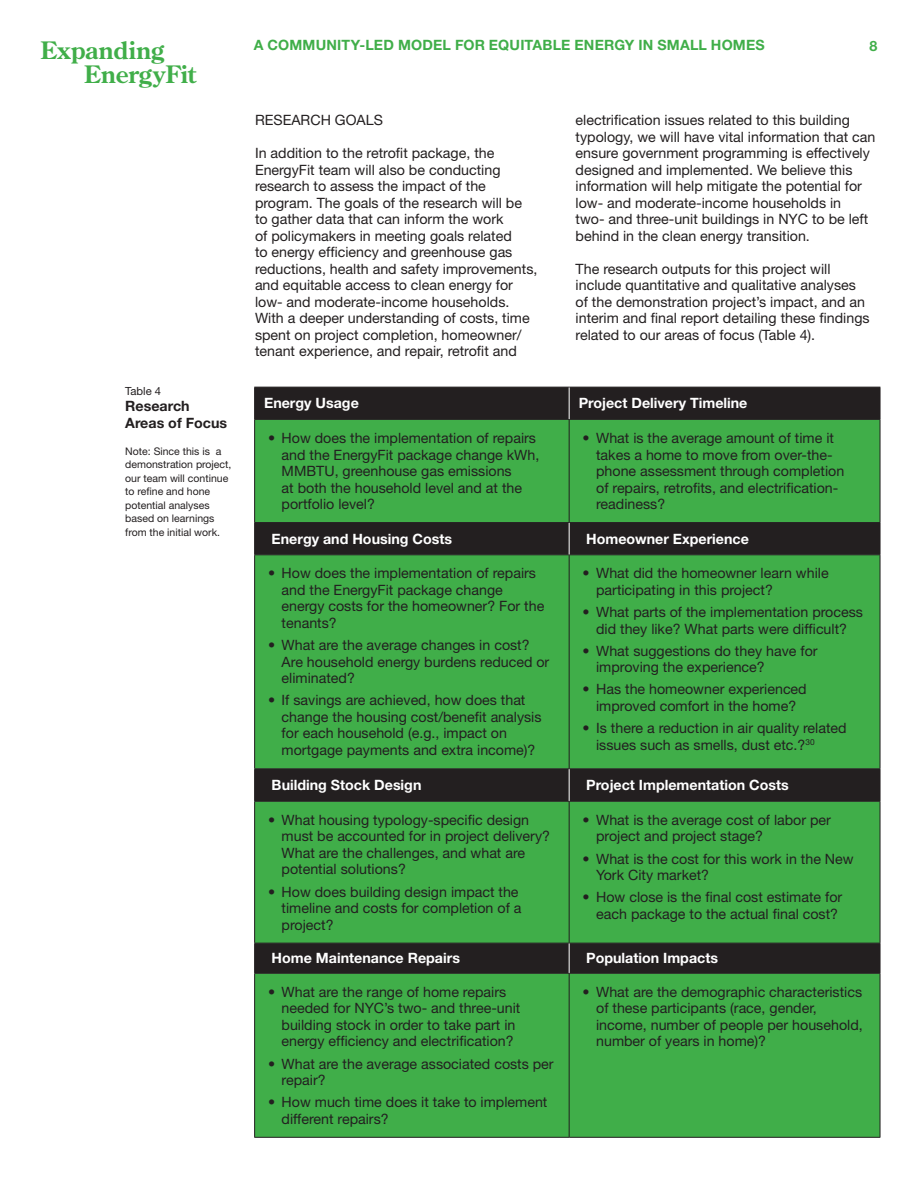
<style>
.page{position:relative;width:918px;height:1188px;background:#fff}
.page>*{position:absolute;margin:0;border:0;box-sizing:border-box;transform-origin:0 0}
.t1{font:700 24px/24px "Century Old Style Std";letter-spacing:.01em;color:#40ae49}
.Sub-heading{font:14.25px/16.5px "Helvetica Neue LT Pro";color:#231f20}
.Paragraph_Style_1{font:700 14.25px "Helvetica Neue LT Pro";color:#fff}
.t2{font:700 14.25px "Helvetica Neue LT Pro";letter-spacing:.015em;color:#40ae49}
.t3{font:700 14.25px "Helvetica Neue LT Pro";color:#231f20}
.t4{font:11.25px "Helvetica Neue LT Pro";color:#231f20}
.t5{font:10.5px/13.5px "Helvetica Neue LT Pro";color:#231f20}
</style>
<div class="page">
<div style="left:255px;top:388px;width:625px;height:31px;background:#231f20"></div>
<svg style="left:255px;top:420px;width:625px;height:717px;background:#3c9b43"></svg>
<hr style="left:254px;top:387px;width:315px;height:1px;background:#231f20">
<hr style="left:254px;top:388px;width:1px;height:31px;background:#231f20">
<hr style="left:569px;top:387px;width:311px;height:1px;background:#231f20">
<hr style="left:880px;top:388px;width:1px;height:31px;background:#231f20">
<hr style="left:254px;top:419px;width:315px;height:1px;background:#231f20">
<hr style="left:254px;top:420px;width:1px;height:102px;background:#231f20">
<hr style="left:569px;top:419px;width:311px;height:1px;background:#231f20">
<hr style="left:569px;top:420px;width:1px;height:102px;background:#231f20">
<hr style="left:880px;top:420px;width:1px;height:102px;background:#231f20">
<hr style="left:254px;top:522px;width:315px;height:1px;background:#231f20">
<hr style="left:254px;top:523px;width:1px;height:31px;background:#231f20">
<hr style="left:569px;top:522px;width:311px;height:1px;background:#231f20">
<hr style="left:880px;top:523px;width:1px;height:31px;background:#231f20">
<hr style="left:254px;top:554px;width:315px;height:1px;background:#231f20">
<hr style="left:254px;top:555px;width:1px;height:213px;background:#231f20">
<hr style="left:569px;top:554px;width:311px;height:1px;background:#231f20">
<hr style="left:569px;top:555px;width:1px;height:213px;background:#231f20">
<hr style="left:880px;top:555px;width:1px;height:213px;background:#231f20">
<hr style="left:254px;top:768px;width:315px;height:1px;background:#231f20">
<hr style="left:254px;top:769px;width:1px;height:32px;background:#231f20">
<hr style="left:569px;top:768px;width:311px;height:1px;background:#231f20">
<hr style="left:880px;top:769px;width:1px;height:32px;background:#231f20">
<hr style="left:254px;top:801px;width:315px;height:1px;background:#231f20">
<hr style="left:254px;top:802px;width:1px;height:141px;background:#231f20">
<hr style="left:569px;top:801px;width:311px;height:1px;background:#231f20">
<hr style="left:569px;top:802px;width:1px;height:141px;background:#231f20">
<hr style="left:880px;top:802px;width:1px;height:141px;background:#231f20">
<hr style="left:254px;top:943px;width:315px;height:1px;background:#231f20">
<svg style="left:254px;top:944px;width:1px;height:29px"></svg>
<hr style="left:569px;top:943px;width:311px;height:1px;background:#231f20">
<svg style="left:880px;top:944px;width:1px;height:29px"></svg>
<hr style="left:254px;top:973px;width:315px;height:1px;background:#231f20">
<hr style="left:254px;top:974px;width:1px;height:163px;background:#231f20">
<hr style="left:569px;top:973px;width:311px;height:1px;background:#231f20">
<hr style="left:569px;top:974px;width:1px;height:163px;background:#231f20">
<hr style="left:880px;top:974px;width:1px;height:163px;background:#231f20">
<hr style="left:254px;top:1137px;width:315px;height:1px;background:#231f20">
<hr style="left:569px;top:1137px;width:311px;height:1px;background:#231f20">
<hr style="left:569px;top:523px;width:1px;height:31px;background:#fff">
<hr style="left:569px;top:769px;width:1px;height:32px;background:#fff">
<svg style="left:569px;top:944px;width:1px;height:29px"></svg>
<hr style="left:569px;top:388px;width:1px;height:31px;background:#fff">
<h1 class="t1" style="left:84px;top:38px;width:113px;text-indent:-44px">Expanding<br>EnergyFit</h1>
<p class="t4" style="left:125px;top:384px;width:37px">Table 4</p>
<p class="t3" style="left:125px;top:397px;width:66px">Research</p>
<p class="t3" style="left:125px;top:414px;width:103px">Areas of Focus</p>
<p class="t5" style="left:125px;top:444px;width:108px">Note: Since this is a demonstration project, our team will continue to refine and hone potential analyses based on learnings from the initial work.</p>
<p class="t2" style="left:254px;top:37px;width:513px">A COMMUNITY-LED MODEL FOR EQUITABLE ENERGY IN SMALL HOMES</p>
<p class="t2" style="left:870px;top:37px;width:9px">8</p>
<p class="Sub-heading" style="left:255px;top:111px;width:129px">RESEARCH GOALS</p>
<p class="Sub-heading" style="left:255px;top:144px;width:284px">In addition to the retrofit package, the EnergyFit team will also be conducting research to assess the impact of the program. The goals of the research will be to gather data that can inform the work<br>of policymakers in meeting goals related<br>to energy efficiency and greenhouse gas reductions, health and safety improvements, and equitable access to clean energy for low- and moderate-income households.<br>With a deeper understanding of costs, time spent on project completion, homeowner/ tenant experience, and repair, retrofit and</p>
<p class="Sub-heading" style="left:576px;top:111px;width:301px">electrification issues related to this building typology, we will have vital information that can ensure government programming is effectively designed and implemented. We believe this information will help mitigate the potential for low- and moderate-income households in<br>two- and three-unit buildings in NYC to be left behind in the clean energy transition.</p>
<p class="Sub-heading" style="left:576px;top:260px;width:296px">The research outputs for this project will include quantitative and qualitative analyses of the demonstration project’s impact, and an interim and final report detailing these findings related to our areas of focus (Table 4).</p>
<p class="Paragraph_Style_1" style="left:264px;top:394px;width:96px">Energy Usage</p>
<p class="Paragraph_Style_1" style="left:579px;top:394px;width:170px">Project Delivery Timeline</p>
<p class="Sub-heading" style="left:282px;top:429px;width:259px;text-indent:-14px">• How does the implementation of repairs and the EnergyFit package change kWh, MMBTU, greenhouse gas emissions<br>at both the household level and at the portfolio level?</p>
<p class="Sub-heading" style="left:596px;top:429px;width:250px;text-indent:-14px">• What is the average amount of time it takes a home to move from over-the&shy;phone assessment through completion of repairs, retrofits, and electrification&shy;readiness?</p>
<p class="Paragraph_Style_1" style="left:272px;top:530px;width:182px">Energy and Housing Costs</p>
<p class="Paragraph_Style_1" style="left:586px;top:530px;width:164px">Homeowner Experience</p>
<p class="Sub-heading" style="left:282px;top:565px;width:264px;text-indent:-14px">• How does the implementation of repairs and the EnergyFit package change energy costs for the homeowner? For the tenants?</p>
<p class="Sub-heading" style="left:282px;top:636px;width:269px;text-indent:-14px">• What are the average changes in cost?<br>Are household energy burdens reduced or eliminated?</p>
<p class="Sub-heading" style="left:282px;top:692px;width:261px;text-indent:-14px">• If savings are achieved, how does that change the housing cost/benefit analysis for each household (e.g., impact on mortgage payments and extra income)?</p>
<p class="Sub-heading" style="left:596px;top:565px;width:234px;text-indent:-14px">• What did the homeowner learn while participating in this project?</p>
<p class="Sub-heading" style="left:583px;top:603px;width:282px;text-align:center">• What parts of the implementation process did they like? What parts were difficult?</p>
<p class="Sub-heading" style="left:596px;top:642px;width:223px;text-indent:-14px">• What suggestions do they have for improving the experience?</p>
<p class="Sub-heading" style="left:583px;top:681px;width:226px;text-align:center">• Has the homeowner experienced improved comfort in the home?</p>
<p class="Sub-heading" style="left:596px;top:720px;width:252px;text-indent:-14px">• Is there a reduction in air quality related issues such as smells, dust etc.?<sup>30</sup></p>
<p class="Paragraph_Style_1" style="left:272px;top:776px;width:151px">Building Stock Design</p>
<p class="Paragraph_Style_1" style="left:586px;top:776px;width:204px">Project Implementation Costs</p>
<p class="Sub-heading" style="left:282px;top:811px;width:270px;text-indent:-14px">• What housing typology-specific design must be accounted for in project delivery?<br>What are the challenges, and what are potential solutions?</p>
<p class="Sub-heading" style="left:282px;top:883px;width:241px;text-indent:-14px">• How does building design impact the timeline and costs for completion of a project?</p>
<p class="Sub-heading" style="left:596px;top:811px;width:236px;text-indent:-14px">• What is the average cost of labor per project and project stage?</p>
<p class="Sub-heading" style="left:596px;top:850px;width:259px;text-indent:-14px">• What is the cost for this work in the New<br>York City market?</p>
<p class="Sub-heading" style="left:583px;top:889px;width:261px;text-align:right">• How close is the final cost estimate for each package to the actual final cost?</p>
<p class="Paragraph_Style_1" style="left:272px;top:949px;width:190px">Home Maintenance Repairs</p>
<p class="Paragraph_Style_1" style="left:586px;top:949px;width:133px">Population Impacts</p>
<p class="Sub-heading" style="left:282px;top:983px;width:240px;text-indent:-14px">• What are the range of home repairs needed for NYC’s two- and three-unit building stock in order to take part in energy efficiency and electrification?</p>
<p class="Sub-heading" style="left:282px;top:1055px;width:274px;text-indent:-14px">• What are the average associated costs per repair?</p>
<p class="Sub-heading" style="left:282px;top:1094px;width:267px;text-indent:-14px">• How much time does it take to implement different repairs?</p>
<p class="Sub-heading" style="left:596px;top:983px;width:268px;text-indent:-14px">• What are the demographic characteristics of these participants (race, gender, income, number of people per household, number of years in home)?</p>
</div>
